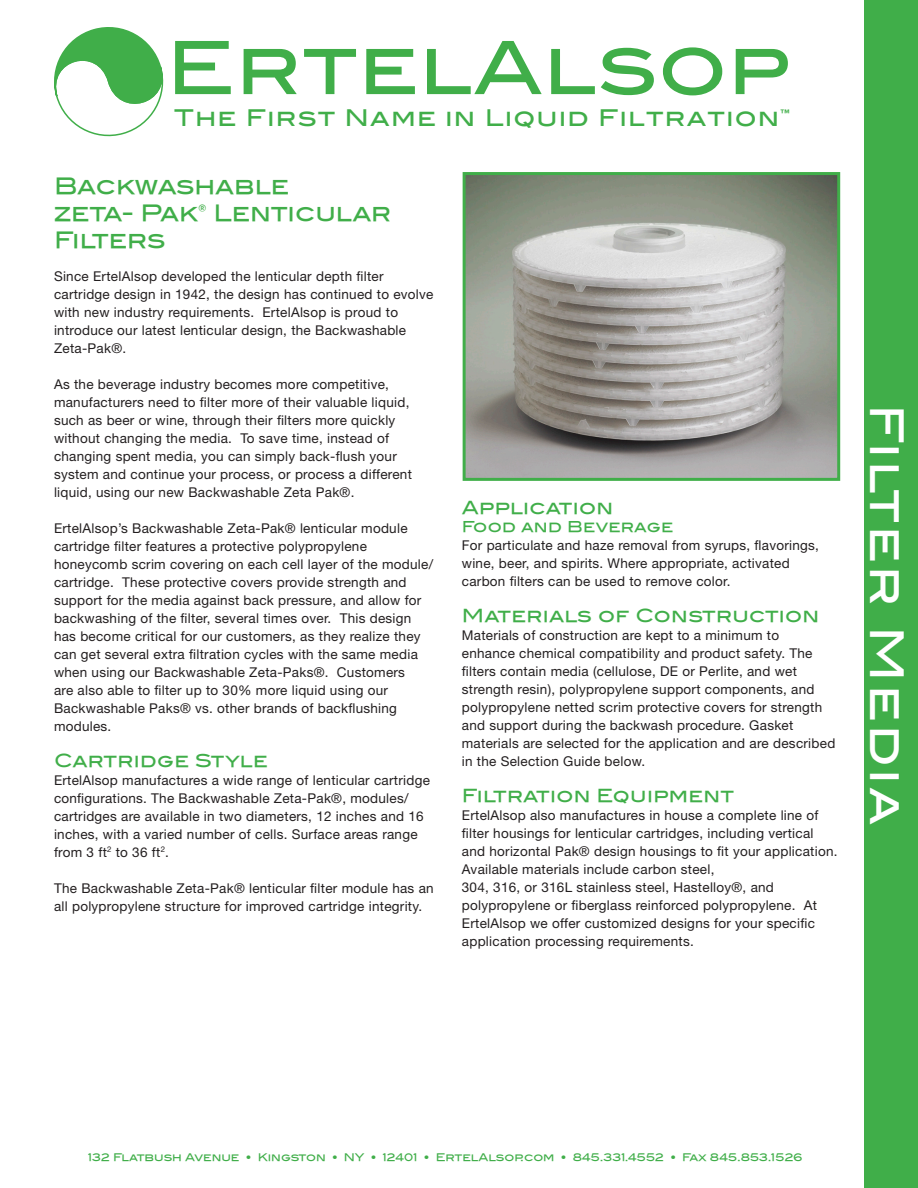
<style>
.page{position:relative;width:918px;height:1188px;background:#fff}
.page>*{position:absolute;margin:0;border:0;box-sizing:border-box;transform-origin:0 0}
.t1{font:73.35px "Blair Md ITCTT Medium";letter-spacing:.01em;color:#40ae49}
.t2{font:45px "Blair Md ITCTT Medium";letter-spacing:.07em;color:#fff}
.t3{font:23.1px "Blair Md ITCTT Medium";letter-spacing:.05em;color:#40ae49}
.t4{font:22.5px/27px "Blair Md ITCTT Medium";letter-spacing:-.01em;color:#40ae49}
.Bulletin{font:18px "Blair Md ITCTT Medium";letter-spacing:.01em;color:#40ae49}
.BulletCopy{font:18px "Blair Md ITCTT Medium";letter-spacing:.02em;color:#40ae49}
.BulletCopy-2{font:15px "Blair Md ITCTT Medium";letter-spacing:.02em;color:#40ae49}
.Bulletin-2{font:13.5px/18px "Helvetica Neue LT Std";letter-spacing:.02em;color:#231f20}
.BulletCopy-3{font:13.5px/18px "Helvetica Neue LT Std";letter-spacing:.02em;color:#231f20}
.Bulletin-3{font:10.5px "Blair Md ITCTT Medium";color:#40ae49}
</style>
<div class="page">
<div style="left:864px;top:0;width:54px;height:1188px;background:#40ae49"></div>
<img style="left:467px;top:176px;width:369px;height:301px">
<div style="left:463px;top:172px;width:377px;height:309px;border:3px solid #40ae49"></div>
<svg style="left:54px;top:27px;width:110px;height:109px"></svg>
<p class="t1" style="left:166px;top:8px;width:625px">ErtelAlsop</p>
<p class="t3" style="left:174px;top:99px;width:617px">The First Name in Liquid Filtration™</p>
<p class="t4" style="left:54px;top:173px;width:237px">Backwashable</p>
<p class="t4" style="left:54px;top:200px;width:339px">zeta- Pak® Lenticular<br>Filters</p>
<p class="Bulletin-2" style="left:54px;top:267px;width:381px">Since ErtelAlsop developed the lenticular depth filter cartridge design in 1942, the design has continued to evolve with new industry requirements. ErtelAlsop is proud to introduce our latest lenticular design, the Backwashable Zeta-Pak®.</p>
<p class="Bulletin-2" style="left:54px;top:375px;width:359px">As the beverage industry becomes more competitive, manufacturers need to filter more of their valuable liquid, such as beer or wine, through their filters more quickly without changing the media. To save time, instead of changing spent media, you can simply back-flush your system and continue your process, or process a different liquid, using our new Backwashable Zeta Pak®.</p>
<p class="Bulletin-2" style="left:54px;top:519px;width:381px">ErtelAlsop’s Backwashable Zeta-Pak® lenticular module cartridge filter features a protective polypropylene honeycomb scrim covering on each cell layer of the module/ cartridge. These protective covers provide strength and support for the media against back pressure, and allow for backwashing of the filter, several times over. This design has become critical for our customers, as they realize they can get several extra filtration cycles with the same media when using our Backwashable Zeta-Paks®. Customers<br>are also able to filter up to 30% more liquid using our Backwashable Paks® vs. other brands of backflushing modules.</p>
<p class="Bulletin" style="left:54px;top:750px;width:215px">Cartridge Style</p>
<p class="Bulletin-2" style="left:54px;top:771px;width:377px">ErtelAlsop manufactures a wide range of lenticular cartridge configurations. The Backwashable Zeta-Pak®, modules/ cartridges are available in two diameters, 12 inches and 16 inches, with a varied number of cells. Surface areas range from 3 ft<sup>2</sup> to 36 ft<sup>2</sup>.</p>
<p class="Bulletin-2" style="left:54px;top:879px;width:381px">The Backwashable Zeta-Pak® lenticular filter module has an all polypropylene structure for improved cartridge integrity.</p>
<p class="BulletCopy" style="left:462px;top:497px;width:153px">Application</p>
<p class="BulletCopy-2" style="left:462px;top:518px;width:213px">Food and Beverage</p>
<p class="BulletCopy-3" style="left:462px;top:536px;width:359px">For particulate and haze removal from syrups, flavorings, wine, beer, and spirits. Where appropriate, activated</p>
<p class="BulletCopy-3" style="left:462px;top:572px;width:270px">carbon filters can be used to remove color.</p>
<p class="Bulletin" style="left:462px;top:605px;width:359px">Materials of Construction</p>
<p class="Bulletin-2" style="left:462px;top:626px;width:375px">Materials of construction are kept to a minimum to enhance chemical compatibility and product safety. The filters contain media (cellulose, DE or Perlite, and wet strength resin), polypropylene support components, and polypropylene netted scrim protective covers for strength and support during the backwash procedure. Gasket materials are selected for the application and are described in the Selection Guide below.</p>
<p class="Bulletin" style="left:462px;top:785px;width:274px">Filtration Equipment</p>
<p class="Bulletin-2" style="left:462px;top:806px;width:377px">ErtelAlsop also manufactures in house a complete line of filter housings for lenticular cartridges, including vertical and horizontal Pak® design housings to fit your application.<br>Available materials include carbon steel,</p>
<p class="Bulletin-2" style="left:462px;top:878px;width:357px">304, 316, or 316L stainless steel, Hastelloy®, and polypropylene or fiberglass reinforced polypropylene. At ErtelAlsop we offer customized designs for your specific application processing requirements.</p>
<p class="t2" style="left:914px;top:404px;width:423px;rotate:90deg">Filter Media</p>
<p class="Bulletin-3" style="left:88px;top:1151px;width:716px">132 Flatbush Avenue • Kingston • NY • 12401 • ErtelAlsop.com • 845.331.4552 • Fax 845.853.1526</p>
</div>
